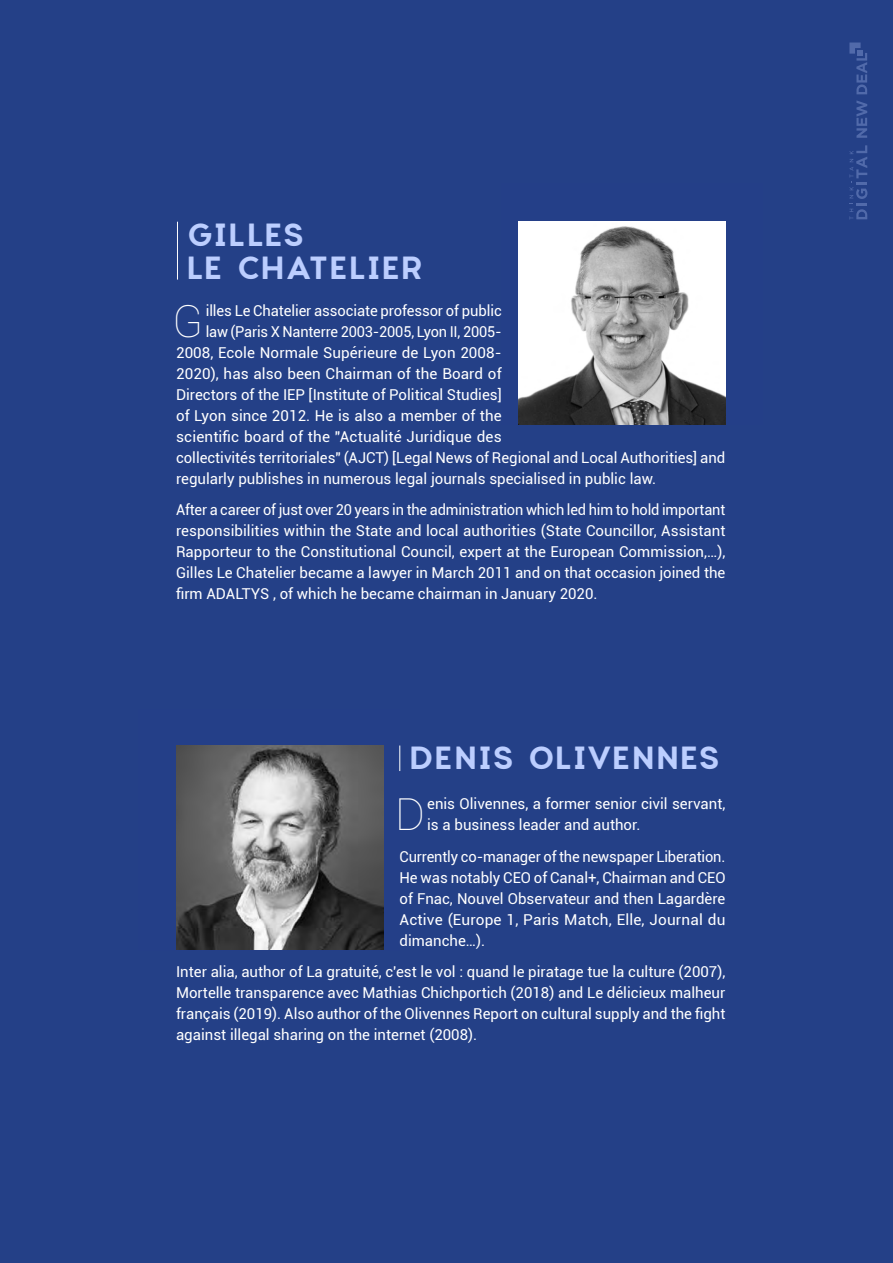
<style>
.page{position:relative;width:893px;height:1263px;background:#244087}
.page>*{position:absolute;margin:0;border:0;box-sizing:border-box;transform-origin:0 0}
.t1{font:100 44.55px "Roboto";color:#fff}
.t2{font:600 31.5px/33px "Charlevoix Pro";color:#bcceff}
.t3{font:15px/21px "Roboto";color:#fff;text-align:justify}
</style>
<div class="page">
<svg style="left:856px;top:101px;width:11px;height:37px"></svg>
<svg style="left:849px;top:145px;width:18px;height:75px"></svg>
<svg style="left:849px;top:43px;width:18px;height:51px"></svg>
<svg style="left:399px;top:745px;width:1px;height:26px"></svg>
<img style="left:176px;top:745px;width:207px;height:204px">
<hr style="left:177px;top:222px;width:1px;height:58px;background:#fff">
<img style="left:518px;top:221px;width:207px;height:204px">
<h2 class="t2" style="left:186px;top:218px;width:238px">GILLES<br>LE CHATELIER</h2>
<h1 class="t1" style="left:172px;top:290px;width:33px">G</h1>
<p class="t3" style="left:206px;top:299px;width:298px">illes Le Chatelier associate professor of public</p>
<p class="t3" style="left:206px;top:320px;width:298px">law (Paris X Nanterre 2003-2005, Lyon II, 2005-</p>
<p class="t3" style="left:176px;top:341px;width:327px">2008, Ecole Normale Supérieure de Lyon 2008-</p>
<p class="t3" style="left:176px;top:362px;width:327px">2020), has also been Chairman of the Board of</p>
<p class="t3" style="left:176px;top:383px;width:327px">Directors of the IEP [Institute of Political Studies]</p>
<p class="t3" style="left:176px;top:404px;width:327px">of Lyon since 2012. He is also a member of the</p>
<p class="t3" style="left:176px;top:425px;width:327px">scientific board of the "Actualité Juridique des</p>
<p class="t3" style="left:176px;top:446px;width:551px">collectivités territoriales" (AJCT) [Legal News of Regional and Local Authorities] and</p>
<p class="t3" style="left:176px;top:467px;width:482px">regularly publishes in numerous legal journals specialised in public law.</p>
<p class="t3" style="left:176px;top:499px;width:551px">After a career of just over 20 years in the administration which led him to hold important responsibilities within the State and local authorities (State Councillor, Assistant Rapporteur to the Constitutional Council, expert at the European Commission,…), Gilles Le Chatelier became a lawyer in March 2011 and on that occasion joined the firm ADALTYS , of which he became chairman in January 2020.</p>
<h2 class="t2" style="left:409px;top:741px;width:313px">DENIS OLIVENNES</h2>
<h1 class="t1" style="left:395px;top:783px;width:31px">D</h1>
<p class="t3" style="left:427px;top:793px;width:300px">enis Olivennes, a former senior civil servant, is a business leader and author.</p>
<p class="t3" style="left:399px;top:845px;width:327px">Currently co-manager of the newspaper Liberation.<br>He was notably CEO of Canal+, Chairman and CEO of Fnac, Nouvel Observateur and then Lagardère Active (Europe 1, Paris Match, Elle, Journal du dimanche…).</p>
<p class="t3" style="left:176px;top:961px;width:551px">Inter alia, author of La gratuité, c'est le vol : quand le piratage tue la culture (2007), Mortelle transparence avec Mathias Chichportich (2018) and Le délicieux malheur français (2019). Also author of the Olivennes Report on cultural supply and the fight against illegal sharing on the internet (2008).</p>
</div>
